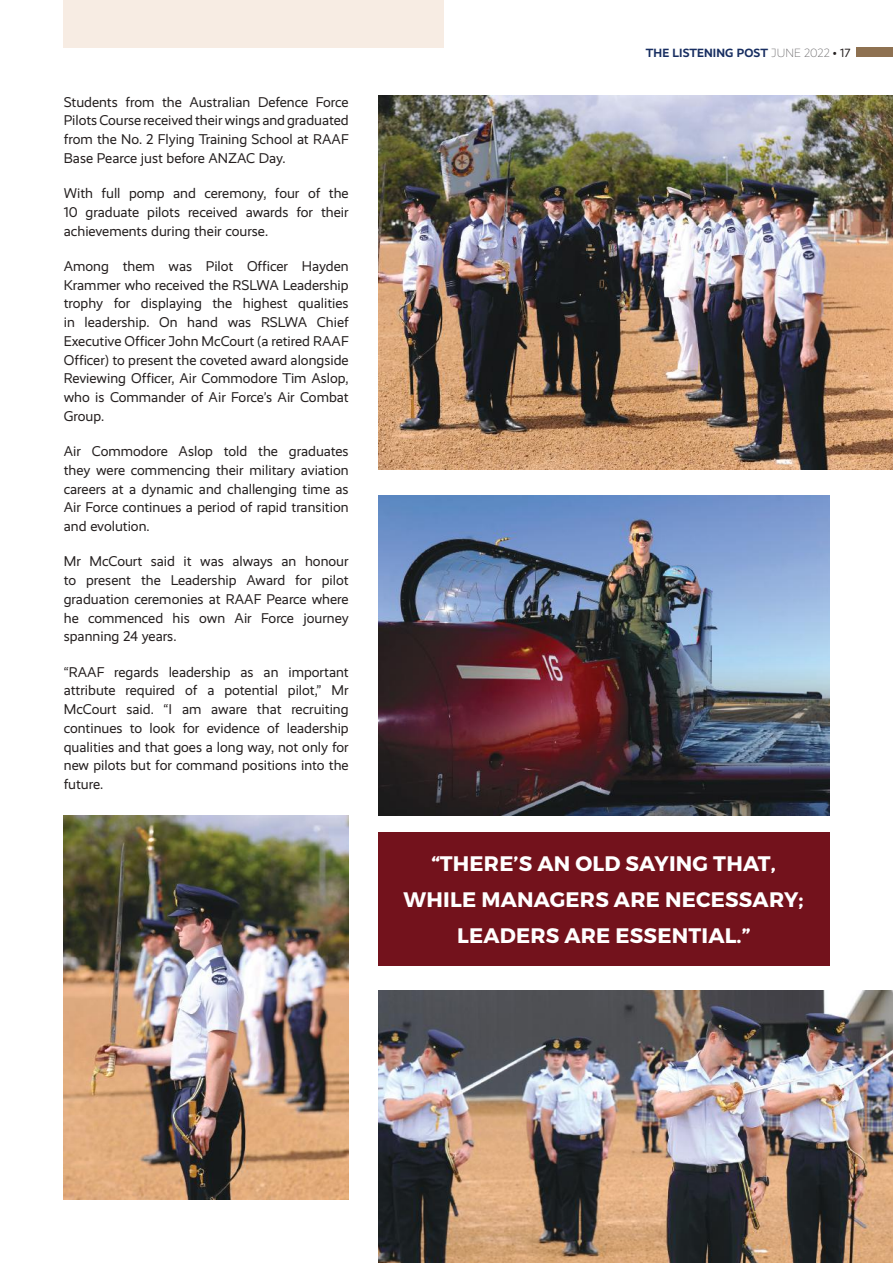
<style>
.page{position:relative;width:893px;height:1263px;background:#fff}
.page>*{position:absolute;margin:0;border:0;box-sizing:border-box;transform-origin:0 0}
.t1{font:700 21px/36px "Montserrat";letter-spacing:.01em;color:#fff;text-align:center}
.t2{font:14.25px/18.8px "Realist";color:#241f1f;text-align:justify}
.t3{font:700 12px "Realist";letter-spacing:.01em;color:#182e61}
.s1{font-weight:300;color:#656365}
.s2{font-weight:400;color:#241f1f}
</style>
<div class="page">
<img style="left:378px;top:96px;width:515px;height:374px">
<div style="left:64px;top:0;width:380px;height:47px;background:#f7ece3"></div>
<div style="left:378px;top:833px;width:451px;height:133px;background:#73121c"></div>
<div style="left:856px;top:47px;width:37px;height:10px;background:#8e7151"></div>
<img style="left:378px;top:991px;width:515px;height:272px">
<img style="left:64px;top:815px;width:285px;height:384px">
<img style="left:378px;top:495px;width:451px;height:320px">
<p class="t2" style="left:64px;top:92px;width:286px">Students from the Australian Defence Force Pilots Course received their wings and graduated from the No. 2 Flying Training School at RAAF Base Pearce just before ANZAC Day.</p>
<p class="t2" style="left:64px;top:184px;width:286px">With full pomp and ceremony, four of the 10 graduate pilots received awards for their achievements during their course.</p>
<p class="t2" style="left:64px;top:257px;width:286px">Among them was Pilot Officer Hayden Krammer who received the RSLWA Leadership trophy for displaying the highest qualities in leadership. On hand was RSLWA Chief Executive Officer John McCourt (a retired RAAF Officer) to present the coveted award alongside Reviewing Officer, Air Commodore Tim Aslop, who is Commander of Air Force’s Air Combat Group.</p>
<p class="t2" style="left:64px;top:442px;width:286px">Air Commodore Aslop told the graduates they were commencing their military aviation careers at a dynamic and challenging time as Air Force continues a period of rapid transition and evolution.</p>
<p class="t2" style="left:64px;top:552px;width:286px">Mr McCourt said it was always an honour to present the Leadership Award for pilot graduation ceremonies at RAAF Pearce where he commenced his own Air Force journey spanning 24 years.</p>
<p class="t2" style="left:64px;top:662px;width:286px">“RAAF regards leadership as an important attribute required of a potential pilot,” Mr McCourt said. “I am aware that recruiting continues to look for evidence of leadership qualities and that goes a long way, not only for new pilots but for command positions into the future.</p>
<p class="t3" style="left:646px;top:45px;width:206px">THE LISTENING POST <span class="s1">JUNE 2022</span> <span class="s2">• 17</span></p>
<h1 class="t1" style="left:404px;top:846px;width:402px">“THERE’S AN OLD SAYING THAT,<br>WHILE MANAGERS ARE NECESSARY;<br>LEADERS ARE ESSENTIAL.”</h1>
</div>
